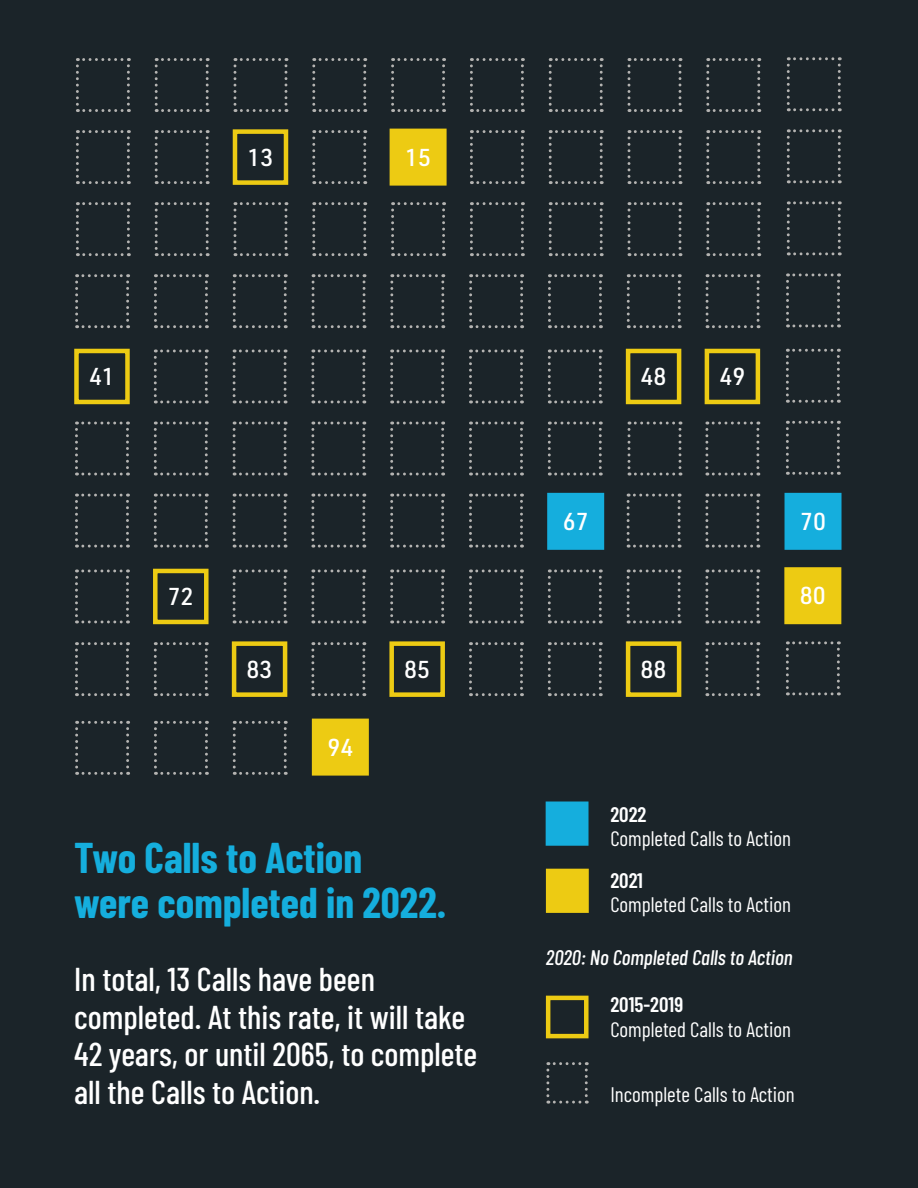
<style>
.page{position:relative;width:918px;height:1188px;background:#1b2429}
.page>*{position:absolute;margin:0;border:0;box-sizing:border-box;transform-origin:0 0}
.t1{font:700 42px/45px "Barlow Condensed";color:#15aedd}
.t2{font:500 33px/37.5px "Barlow Condensed";color:#fff}
.t3{font:500 24px "URWDIN";color:#fff}
.t4{font:21px "Barlow Condensed";color:#fff}
.t5{font:italic 500 21px "Barlow Condensed";color:#fff}
.t6{font:600 21px "Barlow Condensed";color:#fff}
</style>
<div class="page">
<div style="left:546px;top:996px;width:43px;height:42px;border:5px solid #edcb13"></div>
<div style="left:546px;top:869px;width:43px;height:44px;background:#edcb13"></div>
<svg style="left:76px;top:58px;width:54px;height:54px"></svg>
<svg style="left:155px;top:58px;width:54px;height:54px"></svg>
<svg style="left:233px;top:58px;width:54px;height:54px"></svg>
<svg style="left:312px;top:58px;width:54px;height:54px"></svg>
<svg style="left:391px;top:58px;width:54px;height:54px"></svg>
<svg style="left:470px;top:58px;width:54px;height:54px"></svg>
<svg style="left:549px;top:58px;width:54px;height:54px"></svg>
<svg style="left:628px;top:58px;width:54px;height:54px"></svg>
<svg style="left:706px;top:58px;width:54px;height:54px"></svg>
<svg style="left:76px;top:130px;width:54px;height:54px"></svg>
<svg style="left:155px;top:130px;width:54px;height:54px"></svg>
<div style="left:233px;top:129px;width:55px;height:56px;border:5px solid #edcb13"></div>
<svg style="left:312px;top:130px;width:54px;height:54px"></svg>
<div style="left:393px;top:132px;width:51px;height:51px;background:#edcb13"></div>
<div style="left:390px;top:129px;width:57px;height:57px;border:6px solid #edcb13"></div>
<svg style="left:470px;top:130px;width:54px;height:54px"></svg>
<svg style="left:549px;top:130px;width:54px;height:54px"></svg>
<svg style="left:628px;top:130px;width:54px;height:54px"></svg>
<svg style="left:706px;top:130px;width:54px;height:54px"></svg>
<svg style="left:76px;top:202px;width:54px;height:54px"></svg>
<svg style="left:155px;top:202px;width:54px;height:54px"></svg>
<svg style="left:233px;top:202px;width:54px;height:54px"></svg>
<svg style="left:312px;top:202px;width:54px;height:54px"></svg>
<svg style="left:391px;top:202px;width:54px;height:54px"></svg>
<svg style="left:470px;top:202px;width:54px;height:54px"></svg>
<svg style="left:549px;top:202px;width:54px;height:54px"></svg>
<svg style="left:628px;top:202px;width:54px;height:54px"></svg>
<svg style="left:706px;top:202px;width:54px;height:54px"></svg>
<svg style="left:154px;top:349px;width:54px;height:54px"></svg>
<svg style="left:233px;top:349px;width:54px;height:54px"></svg>
<svg style="left:311px;top:349px;width:54px;height:54px"></svg>
<svg style="left:469px;top:349px;width:54px;height:54px"></svg>
<svg style="left:548px;top:349px;width:54px;height:54px"></svg>
<svg style="left:75px;top:422px;width:54px;height:54px"></svg>
<div style="left:74px;top:349px;width:56px;height:55px;border:5px solid #edcb13"></div>
<svg style="left:154px;top:422px;width:54px;height:54px"></svg>
<svg style="left:233px;top:422px;width:54px;height:54px"></svg>
<svg style="left:311px;top:422px;width:54px;height:54px"></svg>
<svg style="left:390px;top:422px;width:54px;height:54px"></svg>
<svg style="left:469px;top:422px;width:54px;height:54px"></svg>
<svg style="left:548px;top:422px;width:54px;height:54px"></svg>
<svg style="left:75px;top:494px;width:54px;height:54px"></svg>
<svg style="left:154px;top:494px;width:54px;height:54px"></svg>
<svg style="left:233px;top:494px;width:54px;height:54px"></svg>
<svg style="left:311px;top:494px;width:54px;height:54px"></svg>
<svg style="left:390px;top:494px;width:54px;height:54px"></svg>
<svg style="left:469px;top:494px;width:54px;height:54px"></svg>
<svg style="left:627px;top:494px;width:54px;height:54px"></svg>
<svg style="left:705px;top:494px;width:54px;height:54px"></svg>
<svg style="left:705px;top:422px;width:54px;height:54px"></svg>
<svg style="left:154px;top:642px;width:54px;height:54px"></svg>
<svg style="left:233px;top:569px;width:54px;height:54px"></svg>
<svg style="left:311px;top:569px;width:54px;height:54px"></svg>
<svg style="left:390px;top:569px;width:54px;height:54px"></svg>
<svg style="left:469px;top:569px;width:54px;height:54px"></svg>
<svg style="left:548px;top:569px;width:54px;height:54px"></svg>
<svg style="left:627px;top:569px;width:54px;height:54px"></svg>
<svg style="left:705px;top:569px;width:54px;height:54px"></svg>
<div style="left:232px;top:641px;width:55px;height:56px;border:5px solid #edcb13"></div>
<svg style="left:75px;top:569px;width:54px;height:54px"></svg>
<svg style="left:75px;top:642px;width:54px;height:54px"></svg>
<svg style="left:311px;top:642px;width:54px;height:54px"></svg>
<svg style="left:469px;top:642px;width:54px;height:54px"></svg>
<svg style="left:548px;top:642px;width:54px;height:54px"></svg>
<svg style="left:705px;top:642px;width:54px;height:54px"></svg>
<div style="left:153px;top:569px;width:56px;height:55px;border:5px solid #edcb13"></div>
<div style="left:389px;top:641px;width:56px;height:56px;border:5px solid #edcb13"></div>
<svg style="left:390px;top:349px;width:54px;height:54px"></svg>
<svg style="left:75px;top:721px;width:54px;height:54px"></svg>
<div style="left:626px;top:641px;width:55px;height:56px;border:5px solid #edcb13"></div>
<svg style="left:233px;top:721px;width:54px;height:54px"></svg>
<svg style="left:154px;top:721px;width:54px;height:54px"></svg>
<div style="left:705px;top:349px;width:55px;height:55px;border:5px solid #edcb13"></div>
<div style="left:626px;top:349px;width:55px;height:55px;border:5px solid #edcb13"></div>
<svg style="left:546px;top:1062px;width:42px;height:42px"></svg>
<svg style="left:75px;top:274px;width:54px;height:54px"></svg>
<svg style="left:154px;top:274px;width:54px;height:54px"></svg>
<svg style="left:233px;top:274px;width:54px;height:54px"></svg>
<svg style="left:312px;top:274px;width:54px;height:54px"></svg>
<svg style="left:390px;top:274px;width:54px;height:54px"></svg>
<svg style="left:469px;top:274px;width:54px;height:54px"></svg>
<svg style="left:548px;top:274px;width:54px;height:54px"></svg>
<svg style="left:627px;top:274px;width:54px;height:54px"></svg>
<svg style="left:706px;top:274px;width:54px;height:54px"></svg>
<svg style="left:787px;top:57px;width:54px;height:54px"></svg>
<svg style="left:787px;top:129px;width:54px;height:54px"></svg>
<svg style="left:787px;top:201px;width:54px;height:54px"></svg>
<svg style="left:786px;top:349px;width:54px;height:54px"></svg>
<svg style="left:786px;top:421px;width:54px;height:54px"></svg>
<svg style="left:786px;top:641px;width:54px;height:54px"></svg>
<div style="left:787px;top:570px;width:51px;height:51px;background:#edcb13"></div>
<div style="left:784px;top:567px;width:57px;height:57px;border:6px solid #edcb13"></div>
<div style="left:315px;top:722px;width:51px;height:51px;background:#edcb13"></div>
<div style="left:312px;top:719px;width:57px;height:57px;border:6px solid #edcb13"></div>
<svg style="left:786px;top:273px;width:54px;height:54px"></svg>
<div style="left:788px;top:496px;width:51px;height:51px;background:#15aedd"></div>
<div style="left:785px;top:493px;width:57px;height:57px;border:6px solid #15aedd"></div>
<div style="left:550px;top:496px;width:51px;height:51px;background:#15aedd"></div>
<div style="left:547px;top:493px;width:57px;height:57px;border:6px solid #15aedd"></div>
<svg style="left:628px;top:422px;width:54px;height:54px"></svg>
<div style="left:546px;top:802px;width:43px;height:44px;background:#15aedd"></div>
<p class="t3" style="left:248px;top:143px;width:27px">13</p>
<p class="t3" style="left:405px;top:143px;width:27px">15</p>
<p class="t3" style="left:89px;top:363px;width:27px">41</p>
<p class="t3" style="left:168px;top:583px;width:27px">72</p>
<p class="t3" style="left:247px;top:655px;width:27px">83</p>
<p class="t3" style="left:327px;top:733px;width:27px">94</p>
<p class="t3" style="left:641px;top:363px;width:27px">48</p>
<p class="t3" style="left:719px;top:363px;width:27px">49</p>
<p class="t3" style="left:563px;top:508px;width:27px">67</p>
<p class="t3" style="left:800px;top:508px;width:27px">70</p>
<p class="t3" style="left:404px;top:655px;width:27px">85</p>
<p class="t3" style="left:641px;top:655px;width:27px">88</p>
<p class="t3" style="left:800px;top:582px;width:27px">80</p>
<p class="t1" style="left:74px;top:838px;width:373px">Two Calls to Action were completed in 2022.</p>
<p class="t2" style="left:74px;top:963px;width:405px">In total, 13 Calls have been completed. At this rate, it will take<br>42 years, or until 2065, to complete all the Calls to Action.</p>
<p class="t6" style="left:610px;top:805px;width:38px">2022</p>
<p class="t4" style="left:610px;top:830px;width:182px">Completed Calls to Action</p>
<p class="t6" style="left:610px;top:872px;width:34px">2021</p>
<p class="t4" style="left:610px;top:896px;width:182px">Completed Calls to Action</p>
<p class="t5" style="left:546px;top:950px;width:248px">2020: No Completed Calls to Action</p>
<p class="t6" style="left:610px;top:996px;width:74px">2015-2019</p>
<p class="t4" style="left:610px;top:1021px;width:182px">Completed Calls to Action</p>
<p class="t4" style="left:610px;top:1086px;width:186px">Incomplete Calls to Action</p>
</div>
